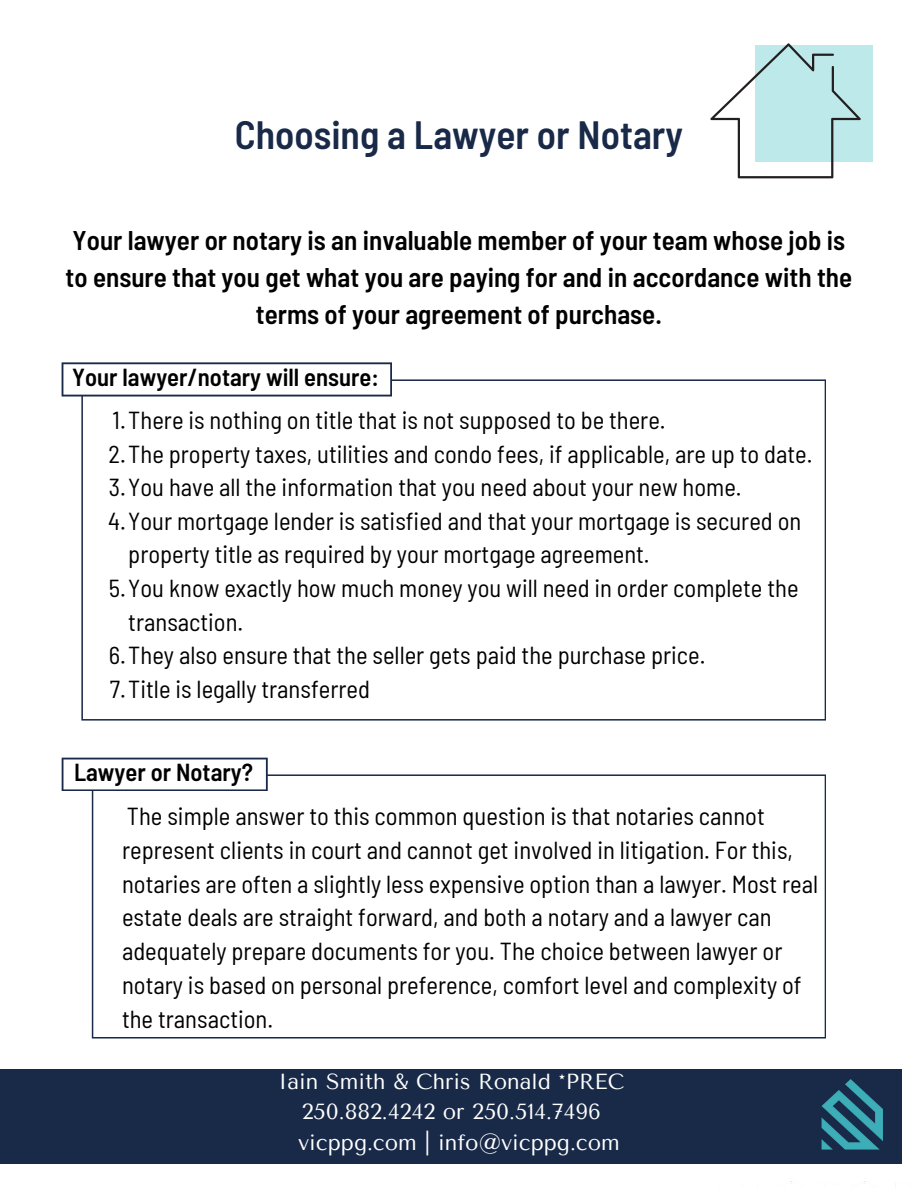
<style>
.page{position:relative;width:918px;height:1188px;background:#fff}
.page>*{position:absolute;margin:0;border:0;box-sizing:border-box;transform-origin:0 0}
.t1{font:600 semi-condensed 39.45px "Barlow";color:#192948}
.t2{font:600 semi-condensed 27px/37.2px "Barlow";color:#000;text-align:center}
.t3{font:semi-condensed 24.6px/33.8px "Barlow";color:#000}
.t4{font:600 semi-condensed 24.6px "Barlow";color:#000}
.t5{font:21.75px "Tenor Sans";color:#fff}
</style>
<div class="page">
<img style="left:718px;top:1163px;width:184px;height:21px">
<div style="left:0;top:1069px;width:902px;height:94px;background:#192948"></div>
<svg style="left:81px;top:379px;width:745px;height:342px"></svg>
<svg style="left:62px;top:362px;width:330px;height:35px"></svg>
<div style="left:755px;top:45px;width:118px;height:117px;background:#bde9ea"></div>
<svg style="left:710px;top:43px;width:151px;height:135px"></svg>
<svg style="left:92px;top:774px;width:734px;height:265px"></svg>
<svg style="left:62px;top:758px;width:206px;height:33px"></svg>
<p class="t1" style="left:235px;top:109px;width:450px">Choosing a Lawyer or Notary</p>
<p class="t2" style="left:66px;top:221px;width:788px">Your lawyer or notary is an invaluable member of your team whose job is to ensure that you get what you are paying for and in accordance with the terms of your agreement of purchase.</p>
<h2 class="t4" style="left:72px;top:361px;width:308px">Your lawyer/notary will ensure:</h2>
<h2 class="t3" style="left:113px;top:402px;width:555px">1.There is nothing on title that is not supposed to be there.</h2>
<p class="t3" style="left:109px;top:436px;width:706px">2.The property taxes, utilities and condo fees, if applicable, are up to date.</p>
<p class="t3" style="left:109px;top:470px;width:634px">3.You have all the information that you need about your new home.</p>
<p class="t3" style="left:128px;top:503px;width:675px;text-indent:-20px">4.Your mortgage lender is satisfied and that your mortgage is secured on property title as required by your mortgage agreement.</p>
<p class="t3" style="left:128px;top:570px;width:672px;text-indent:-20px">5.You know exactly how much money you will need in order complete the transaction.</p>
<p class="t3" style="left:109px;top:638px;width:598px">6.They also ensure that the seller gets paid the purchase price.</p>
<p class="t3" style="left:110px;top:671px;width:262px">7.Title is legally transferred</p>
<h3 class="t4" style="left:74px;top:756px;width:181px">Lawyer or Notary?</h3>
<p class="t3" style="left:122px;top:798px;width:698px">The simple answer to this common question is that notaries cannot represent clients in court and cannot get involved in litigation. For this, notaries are often a slightly less expensive option than a lawyer. Most real estate deals are straight forward, and both a notary and a lawyer can adequately prepare documents for you. The choice between lawyer or notary is based on personal preference, comfort level and complexity of the transaction.</p>
<p class="t5" style="left:278px;top:1069px;width:347px">Iain Smith &amp; Chris Ronald *PREC</p>
<p class="t5" style="left:302px;top:1099px;width:301px">250.882.4242 or 250.514.7496</p>
<p class="t5" style="left:298px;top:1130px;width:323px">vicppg.com | info@vicppg.com</p>
</div>
